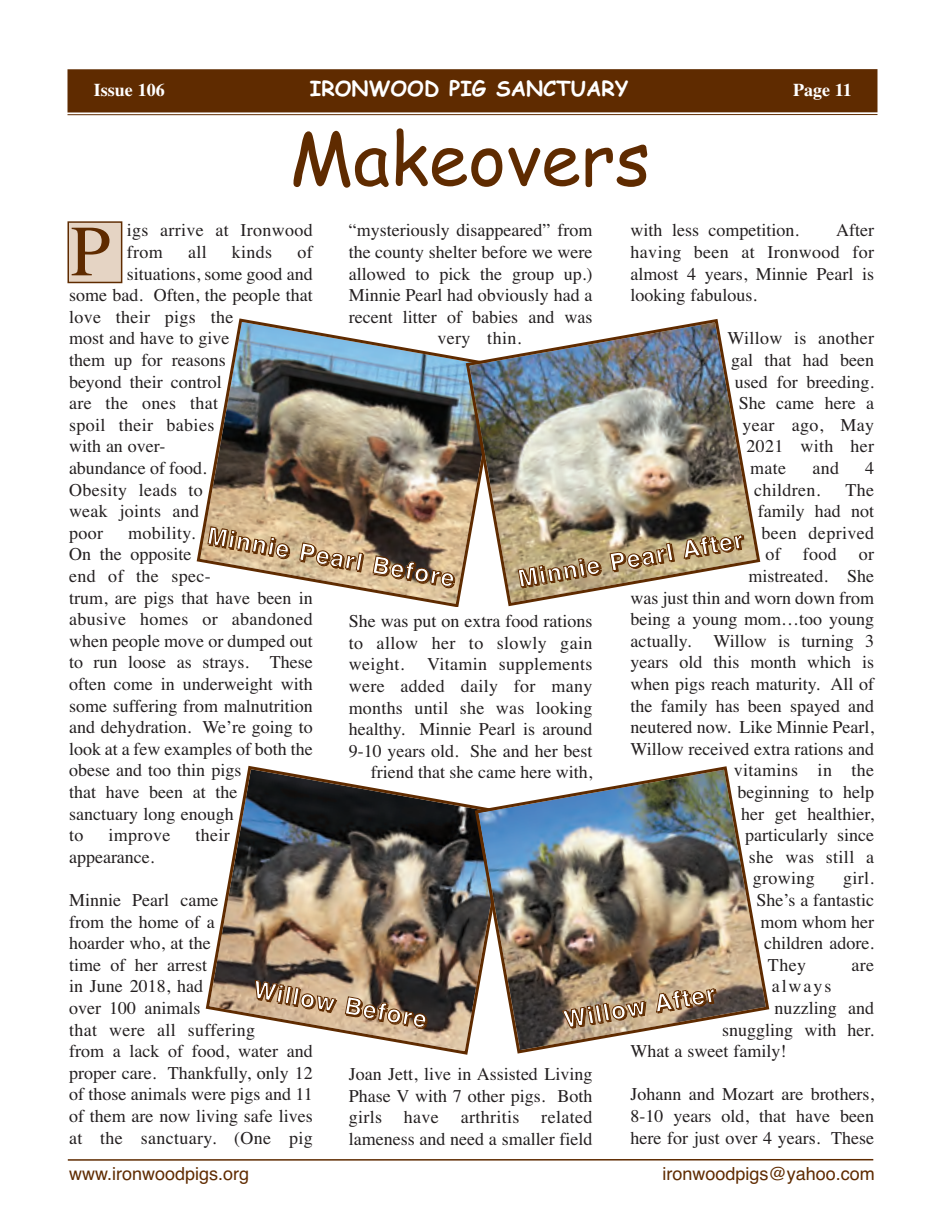
<style>
.page{position:relative;width:945px;height:1215px;background:#fff}
.page>*{position:absolute;margin:0;border:0;box-sizing:border-box;transform-origin:0 0}
.t1{font:72px "Comic Sans MS";color:#5f2b00}
.t2{font:72px "Times";color:#5f2b00}
.t3{font:700 24px "Helvetica";color:#fff}
.t4{font:700 21px "Comic Sans MS";color:#fff}
.t5{font:18px/21.6px "Times";color:#231f20;text-align:justify}
.t6{font:18px/21.6px "Times";letter-spacing:.02em;color:#231f20}
.t7{font:18px "Helvetica";color:#5f2b00}
.t8{font:700 18px "Times";color:#fff}
.s1{color:#5f2b00}
</style>
<div class="page">
<div style="left:69px;top:223px;width:52px;height:59px;background:#e5d4c4"></div>
<div style="left:68px;top:221px;width:54px;height:62px;border:2px solid #5f2b00"></div>
<div style="left:67px;top:69px;width:811px;height:43px;background:#5f2b00"></div>
<hr style="left:68px;top:114px;width:810px;height:1px;background:#5f2b00">
<hr style="left:68px;top:1159px;width:805px;height:2px;background:#5f2b00">
<img style="left:196px;top:318px;width:268px;height:289px">
<svg style="left:208px;top:526px;width:82px;height:33px;background:#b39066"></svg>
<svg style="left:299px;top:543px;width:65px;height:29px;background:#b49168"></svg>
<svg style="left:373px;top:555px;width:82px;height:33px;background:#907352"></svg>
<img style="left:464px;top:319px;width:297px;height:288px">
<svg style="left:518px;top:558px;width:84px;height:30px;background:#9c7f56"></svg>
<svg style="left:610px;top:543px;width:65px;height:29px;background:#a4865c"></svg>
<svg style="left:684px;top:534px;width:60px;height:26px;background:#9c7e54"></svg>
<img style="left:205px;top:765px;width:268px;height:290px">
<svg style="left:255px;top:980px;width:82px;height:33px;background:#ac8865"></svg>
<svg style="left:345px;top:996px;width:82px;height:33px;background:#886b4e"></svg>
<img style="left:473px;top:766px;width:297px;height:288px">
<svg style="left:562px;top:1001px;width:84px;height:28px;background:#9d7c59"></svg>
<svg style="left:656px;top:988px;width:60px;height:25px"></svg>
<div style="left:472px;top:561px;width:15px;height:43px;background:#fff"></div>
<div style="left:487px;top:1007px;width:14px;height:37px;background:#fff"></div>
<div style="left:167px;top:443px;width:40px;height:14px;background:#fff"></div>
<p class="t8" style="left:94px;top:84px;width:72px">Issue 106</p>
<p class="t4" style="left:310px;top:80px;width:320px">IRONWOOD PIG SANCTUARY</p>
<p class="t8" style="left:793px;top:84px;width:60px">Page 11</p>
<h1 class="t1" style="left:290px;top:129px;width:362px">Makeovers</h1>
<p class="t5" style="left:631px;top:221px;width:170px">with less competition.</p>
<p class="t5" style="left:349px;top:221px;width:245px">“mysteriously disappeared” from</p>
<p class="t5" style="left:349px;top:243px;width:245px">the county shelter before we were</p>
<p class="t5" style="left:349px;top:264px;width:245px">allowed to pick the group up.)</p>
<p class="t5" style="left:349px;top:286px;width:245px">Minnie Pearl had obviously had a</p>
<p class="t5" style="left:349px;top:308px;width:245px">recent litter of babies and was</p>
<p class="t6" style="left:437px;top:329px;width:85px">very thin.</p>
<p class="t6" style="left:127px;top:221px;width:187px">igs arrive at Ironwood from</p>
<p class="t5" style="left:631px;top:221px;width:245px;text-indent:206px">After having been at Ironwood for almost 4 years, Minnie Pearl is looking fabulous.</p>
<p class="t6" style="left:727px;top:329px;width:148px">Willow is another</p>
<p class="t5" style="left:731px;top:351px;width:144px">gal that had been</p>
<p class="t5" style="left:735px;top:372px;width:141px">used for breeding.</p>
<p class="t5" style="left:739px;top:394px;width:137px">She came here a</p>
<p class="t6" style="left:743px;top:416px;width:133px">year ago, May</p>
<p class="t6" style="left:746px;top:437px;width:129px">2021 with her</p>
<p class="t5" style="left:750px;top:459px;width:38px">mate</p>
<p class="t5" style="left:812px;top:459px;width:28px">and</p>
<p class="t5" style="left:865px;top:459px;width:10px">4</p>
<p class="t6" style="left:754px;top:480px;width:68px">children.</p>
<p class="t5" style="left:845px;top:480px;width:30px">The</p>
<p class="t5" style="left:758px;top:502px;width:118px">family had not</p>
<p class="t6" style="left:762px;top:524px;width:114px">been deprived</p>
<p class="t5" style="left:765px;top:545px;width:110px">of food or</p>
<p class="t5" style="left:748px;top:567px;width:127px">mistreated. She</p>
<p class="t5" style="left:631px;top:588px;width:245px">was just thin and worn down from</p>
<p class="t5" style="left:631px;top:610px;width:245px">being a young mom…too young</p>
<p class="t5" style="left:631px;top:632px;width:245px">actually. Willow is turning 3</p>
<p class="t5" style="left:631px;top:653px;width:245px">years old this month which is</p>
<p class="t5" style="left:631px;top:675px;width:245px">when pigs reach maturity. All of</p>
<p class="t5" style="left:631px;top:696px;width:245px">the family has been spayed and</p>
<p class="t5" style="left:631px;top:718px;width:245px">neutered now. Like Minnie Pearl,</p>
<p class="t5" style="left:631px;top:740px;width:245px">Willow received extra rations and</p>
<p class="t6" style="left:734px;top:761px;width:142px">vitamins in the</p>
<p class="t5" style="left:738px;top:783px;width:138px">beginning to help</p>
<p class="t5" style="left:741px;top:804px;width:134px">her get healthier,</p>
<p class="t5" style="left:745px;top:826px;width:131px">particularly since</p>
<p class="t6" style="left:749px;top:848px;width:127px">she was still a</p>
<p class="t6" style="left:753px;top:869px;width:64px">growing</p>
<p class="t5" style="left:843px;top:869px;width:32px">girl.</p>
<p class="t5" style="left:757px;top:891px;width:119px">She’s a fantastic</p>
<p class="t5" style="left:760px;top:912px;width:115px">mom whom her</p>
<p class="t5" style="left:764px;top:934px;width:111px">children adore.</p>
<p class="t5" style="left:768px;top:956px;width:40px">They</p>
<p class="t5" style="left:851px;top:956px;width:24px">are</p>
<p class="t5" style="left:772px;top:977px;width:61px">always</p>
<p class="t5" style="left:775px;top:999px;width:101px">nuzzling and</p>
<p class="t5" style="left:722px;top:1020px;width:153px">snuggling with her.</p>
<p class="t5" style="left:631px;top:1042px;width:157px">What a sweet family!</p>
<p class="t5" style="left:631px;top:1085px;width:245px">Johann and Mozart are brothers, 8-10 years old, that have been here for just over 4 years. These</p>
<h1 class="t2" style="left:70px;top:225px;width:42px">P</h1>
<p class="t5" style="left:188px;top:243px;width:20px">all</p>
<p class="t5" style="left:232px;top:243px;width:42px">kinds</p>
<p class="t5" style="left:297px;top:243px;width:17px">of</p>
<p class="t5" style="left:127px;top:264px;width:187px">situations, some good and</p>
<p class="t5" style="left:69px;top:286px;width:245px">some bad. Often, the people that</p>
<p class="t6" style="left:69px;top:308px;width:166px">love their pigs the</p>
<p class="t5" style="left:69px;top:329px;width:162px">most and have to give</p>
<p class="t5" style="left:69px;top:351px;width:158px">them up for reasons</p>
<p class="t5" style="left:69px;top:372px;width:154px">beyond their control</p>
<p class="t6" style="left:69px;top:394px;width:151px">are the ones that</p>
<p class="t6" style="left:69px;top:416px;width:147px">spoil their babies</p>
<p class="t5" style="left:69px;top:437px;width:98px">with an over-</p>
<p class="t5" style="left:69px;top:459px;width:139px">abundance of food.</p>
<p class="t6" style="left:69px;top:480px;width:135px">Obesity leads to</p>
<p class="t5" style="left:69px;top:502px;width:132px">weak joints and</p>
<p class="t5" style="left:69px;top:524px;width:36px">poor</p>
<p class="t5" style="left:69px;top:524px;width:245px;text-align:left;text-indent:59px">mobility.<br>On the opposite<br>end of the spec-<br>trum, are pigs that have been in abusive homes or abandoned when people move or dumped out to run loose as strays. These often come in underweight with some suffering from malnutrition and dehydration. We’re going to look at a few examples of both the obese and too thin pigs<br>that have been at the<br>sanctuary long enough<br>to</p>
<h2 class="t3" style="left:209px;top:527px;width:252px;rotate:10deg">Minnie Pearl Before</h2>
<h2 class="t3" style="left:516px;top:570px;width:230px;rotate:-10deg">Minnie Pearl After</h2>
<p class="t5" style="left:349px;top:612px;width:245px">She was put on extra food rations to allow her to slowly gain weight.</p>
<p class="t5" style="left:349px;top:655px;width:245px;text-align:right">Vitamin supplements<br>were added daily for many months until she was looking healthy. Minnie Pearl is around<br>9-10 years old. She and her best friend that she came here with,</p>
<p class="t6" style="left:108px;top:826px;width:64px">improve</p>
<p class="t5" style="left:196px;top:826px;width:36px">their</p>
<p class="t5" style="left:69px;top:848px;width:87px">appearance.</p>
<p class="t5" style="left:69px;top:891px;width:245px;text-align:left">Minnie Pearl came<br>from the home of a<br>hoarder who, at the<br>time of her arrest<br>in June 2018, had<br>over 100 animals<br>that were all suffering<br>from a lack of food, water and proper care. Thankfully, only 12 of those animals were pigs and 11 of them are now living safe lives at the sanctuary. (One pig</p>
<h2 class="t3" style="left:256px;top:981px;width:176px;rotate:10deg"><span class="s1">W</span>illow Before</h2>
<h2 class="t3" style="left:562px;top:1011px;width:155px;rotate:-10deg">Willow After</h2>
<p class="t5" style="left:349px;top:1065px;width:245px">Joan Jett, live in Assisted Living Phase V with 7 other pigs. Both girls have arthritis related lameness and need a smaller field</p>
<p class="t7" style="left:69px;top:1168px;width:182px">www.ironwoodpigs.org</p>
<p class="t7" style="left:662px;top:1168px;width:214px">ironwoodpigs@yahoo.com</p>
</div>
